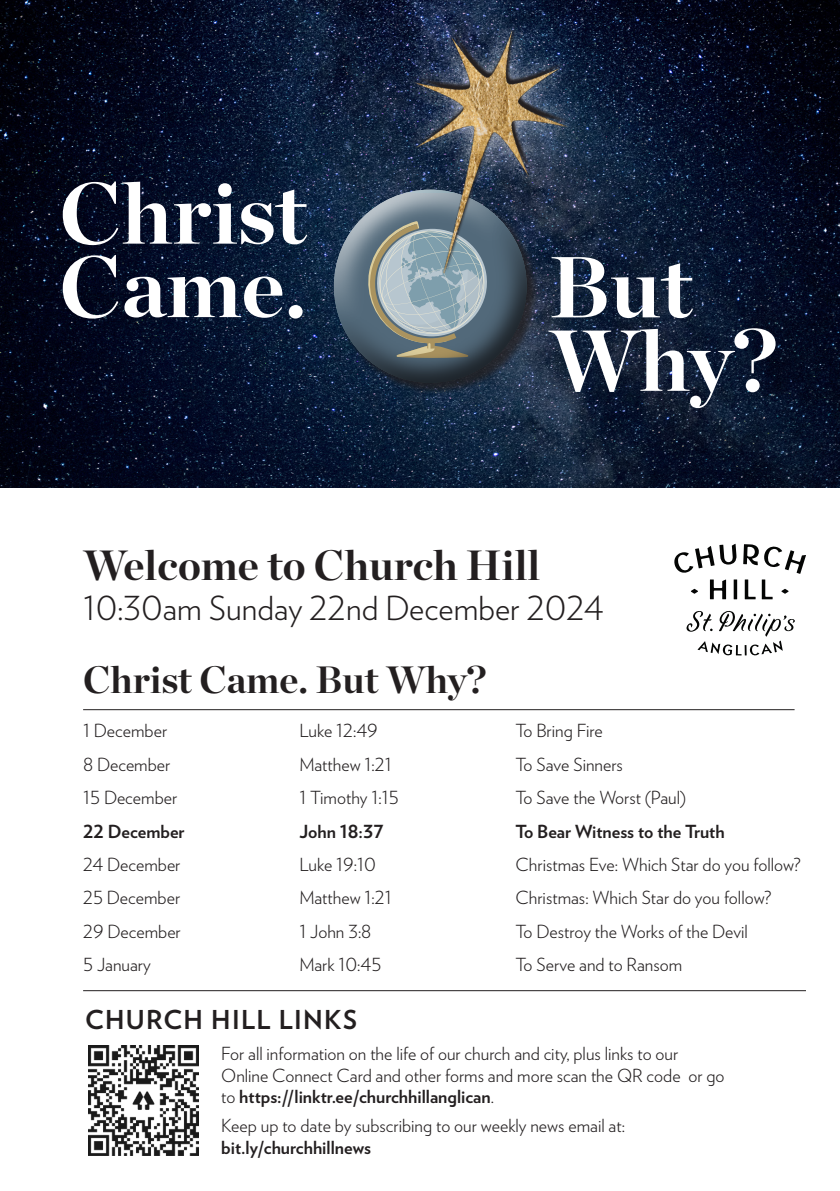
<style>
.page{position:relative;width:840px;height:1191px;background:#fff}
.page>*{position:absolute;margin:0;border:0;box-sizing:border-box;transform-origin:0 0}
.t1{font:700 86.4px/73.4px "Chronicle Display";color:#fff}
.Display{font:700 42.2px "Chronicle Display";color:#231f20}
.Body_copy{font:700 38px "Chronicle Display";color:#231f20}
.Service_date{font:300 33px "Verlag";color:#231f20}
.Headline{font:700 26px "Verlag";letter-spacing:.05em;color:#231f20}
.Body_copy-2{font:300 18px "Verlag";color:#231f20}
.Teaching_series{font:300 18px/21.6px "Verlag";color:#231f20}
.Body_copy-3{font:700 18px "Verlag";color:#231f20}
.s1{font-weight:700}
</style>
<div class="page">
<img style="left:88px;top:1045px;width:110px;height:110px">
<hr style="left:83px;top:990px;width:722px;height:1px;background:#231f20">
<svg style="left:743px;top:544px;width:62px;height:55px"></svg>
<svg style="left:674px;top:544px;width:62px;height:55px"></svg>
<svg style="left:686px;top:611px;width:108px;height:44px"></svg>
<hr style="left:83px;top:709px;width:711px;height:1px;background:#231f20">
<img style="left:0;top:0;width:839px;height:488px">
<div style="left:334px;top:190px;width:205px;height:206px;background:#231f20;opacity:.75"></div>
<div style="left:333px;top:187px;width:196px;height:143px;background:#fff;opacity:.75"></div>
<div style="left:333px;top:210px;width:196px;height:175px;background:#231f20;opacity:.75"></div>
<svg style="left:376px;top:0;width:230px;height:211px;background:#11213c"></svg>
<img style="left:365px;top:9px;width:224px;height:286px">
<p class="t1" style="left:59px;top:171px;width:249px">Christ<br>Came.</p>
<p class="t1" style="left:548px;top:244px;width:230px">But<br>Why?</p>
<p class="Display" style="left:83px;top:531px;width:458px">Welcome to Church Hill</p>
<p class="Service_date" style="left:83px;top:583px;width:521px">10:30am Sunday 22nd December 2024</p>
<p class="Body_copy" style="left:83px;top:648px;width:405px">Christ Came. But Why?</p>
<p class="Body_copy-2" style="left:83px;top:718px;width:85px">1 December</p>
<p class="Body_copy-2" style="left:299px;top:718px;width:80px">Luke 12:49</p>
<p class="Body_copy-2" style="left:515px;top:718px;width:89px">To Bring Fire</p>
<p class="Body_copy-2" style="left:83px;top:751px;width:89px">8 December</p>
<p class="Body_copy-2" style="left:299px;top:751px;width:94px">Matthew 1:21</p>
<p class="Body_copy-2" style="left:515px;top:751px;width:109px">To Save Sinners</p>
<p class="Body_copy-2" style="left:83px;top:784px;width:96px">15 December</p>
<p class="Body_copy-2" style="left:299px;top:784px;width:101px">1 Timothy 1:15</p>
<p class="Body_copy-2" style="left:515px;top:784px;width:172px">To Save the Worst (Paul)</p>
<p class="Body_copy-3" style="left:83px;top:817px;width:103px">22 December</p>
<p class="Body_copy-3" style="left:299px;top:817px;width:86px">John 18:37</p>
<p class="Body_copy-3" style="left:515px;top:817px;width:210px">To Bear Witness to the Truth</p>
<p class="Body_copy-2" style="left:83px;top:851px;width:99px">24 December</p>
<p class="Body_copy-2" style="left:299px;top:851px;width:78px">Luke 19:10</p>
<p class="Body_copy-2" style="left:515px;top:851px;width:286px">Christmas Eve: Which Star do you follow?</p>
<p class="Body_copy-2" style="left:83px;top:884px;width:98px">25 December</p>
<p class="Body_copy-2" style="left:299px;top:884px;width:94px">Matthew 1:21</p>
<p class="Body_copy-2" style="left:515px;top:884px;width:257px">Christmas: Which Star do you follow?</p>
<p class="Body_copy-2" style="left:83px;top:918px;width:99px">29 December</p>
<p class="Body_copy-2" style="left:299px;top:918px;width:73px">1 John 3:8</p>
<p class="Body_copy-2" style="left:515px;top:918px;width:234px">To Destroy the Works of the Devil</p>
<p class="Body_copy-2" style="left:83px;top:951px;width:69px">5 January</p>
<p class="Body_copy-2" style="left:299px;top:951px;width:84px">Mark 10:45</p>
<p class="Body_copy-2" style="left:515px;top:951px;width:168px">To Serve and to Ransom</p>
<p class="Headline" style="left:85px;top:999px;width:273px">CHURCH HILL LINKS</p>
<p class="Teaching_series" style="left:221px;top:1041px;width:504px">For all information on the life of our church and city, plus links to our<br>Online Connect Card and other forms and more scan the QR code or go to <span class="s1">https://linktr.ee/churchhillanglican</span>.</p>
<p class="Teaching_series" style="left:221px;top:1113px;width:405px">Keep up to date by subscribing to our weekly news email at: <span class="s1">bit.ly/churchhillnews</span></p>
</div>
